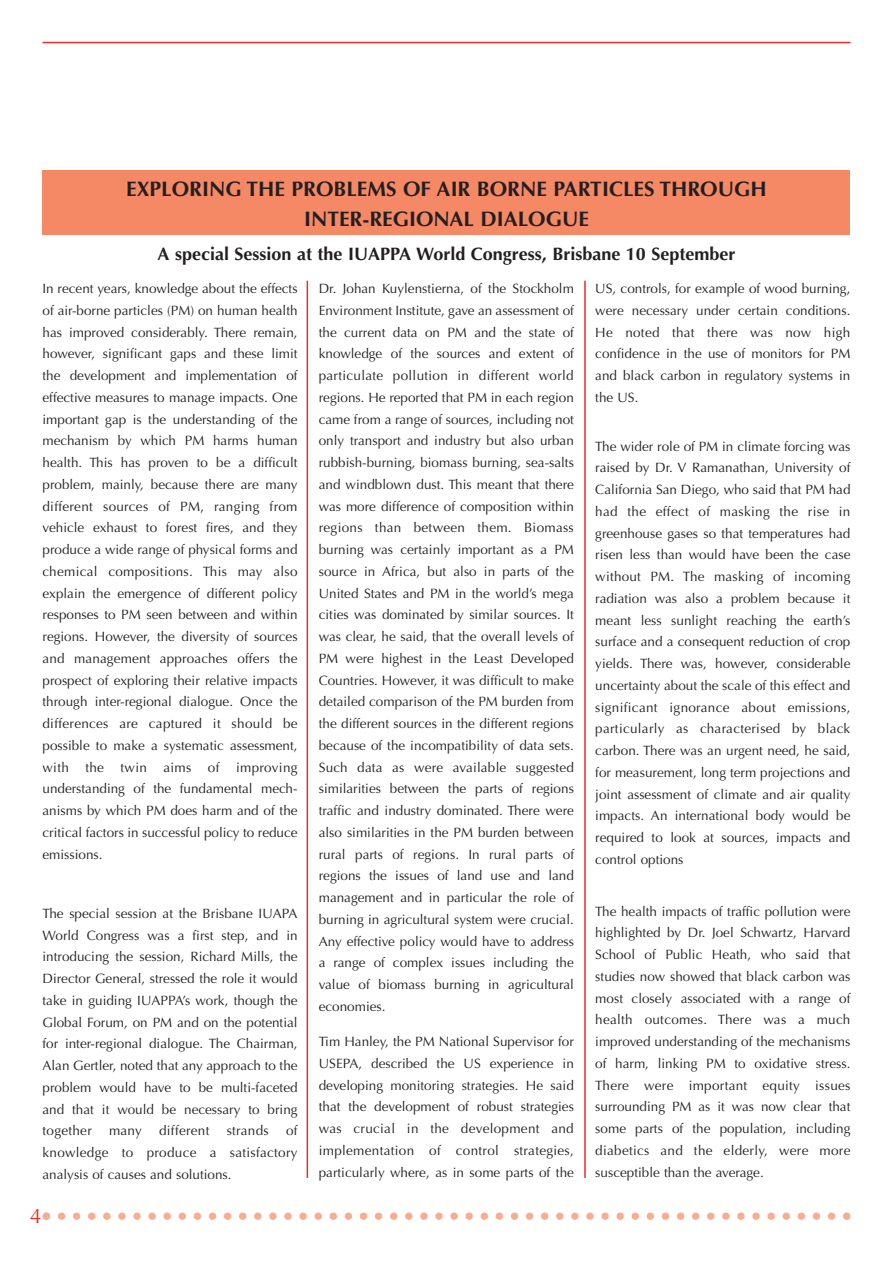
<style>
.page{position:relative;width:893px;height:1263px;background:#fff}
.page>*{position:absolute;margin:0;border:0;box-sizing:border-box;transform-origin:0 0}
.t1{font:700 21px/30px "Optima";color:#231f20;text-align:center}
.t2{font:21px "Optima";color:#ee2e22}
.t3{font:700 18px "Optima";color:#231f20}
.t4{font:13.5px/21.8px "Optima";color:#231f20;text-align:justify}
.t5{font:13.5px "Optima";letter-spacing:.02em;color:#231f20}
</style>
<div class="page">
<div style="left:43px;top:170px;width:807px;height:64px;background:#f58966"></div>
<svg style="left:43px;top:1212px;width:807px;height:8px"></svg>
<hr style="left:307px;top:281px;width:1px;height:897px;background:#ee2e22">
<hr style="left:584px;top:281px;width:2px;height:897px;background:#ee2e22">
<hr style="left:43px;top:42px;width:807px;height:1px;background:#ee2e22">
<h1 class="t1" style="left:126px;top:174px;width:642px">EXPLORING THE PROBLEMS OF AIR BORNE PARTICLES THROUGH<br>INTER-REGIONAL DIALOGUE</h1>
<h2 class="t3" style="left:158px;top:243px;width:579px">A special Session at the IUAPPA World Congress, Brisbane 10 September</h2>
<p class="t4" style="left:43px;top:278px;width:257px">In recent years, knowledge about the effects of air-borne particles (PM) on human health has improved considerably. There remain, however, significant gaps and these limit the development and implementation of effective measures to manage impacts. One important gap is the understanding of the mechanism by which PM harms human health. This has proven to be a difficult problem, mainly, because there are many different sources of PM, ranging from vehicle exhaust to forest fires, and they produce a wide range of physical forms and chemical compositions. This may also explain the emergence of different policy responses to PM seen between and within regions. However, the diversity of sources and management approaches offers the prospect of exploring their relative impacts through inter-regional dialogue. Once the differences are captured it should be possible to make a systematic assessment, with the twin aims of improving understanding of the fundamental mech&shy;anisms by which PM does harm and of the critical factors in successful policy to reduce emissions.</p>
<p class="t4" style="left:43px;top:903px;width:257px">The special session at the Brisbane IUAPA World Congress was a first step, and in introducing the session, Richard Mills, the Director General, stressed the role it would take in guiding IUAPPA’s work, though the Global Forum, on PM and on the potential for inter-regional dialogue. The Chairman, Alan Gertler, noted that any approach to the problem would have to be multi-faceted and that it would be necessary to bring together</p>
<p class="t4" style="left:43px;top:1120px;width:257px;text-indent:243px">of knowledge to produce a satisfactory analysis of causes and solutions.</p>
<p class="t4" style="left:109px;top:1120px;width:34px">many</p>
<p class="t5" style="left:159px;top:1123px;width:52px">different</p>
<p class="t5" style="left:227px;top:1123px;width:44px">strands</p>
<h1 class="t2" style="left:30px;top:1203px;width:13px">4</h1>
<p class="t4" style="left:319px;top:278px;width:257px">Dr. Johan Kuylenstierna, of the Stockholm Environment Institute, gave an assessment of the current data on PM and the state of knowledge of the sources and extent of particulate pollution in different world regions. He reported that PM in each region came from a range of sources, including not only transport and industry but also urban rubbish-burning, biomass burning, sea-salts and windblown dust. This meant that there was more difference of composition within regions than between them. Biomass burning was certainly important as a PM source in Africa, but also in parts of the United States and PM in the world’s mega cities was dominated by similar sources. It was clear, he said, that the overall levels of PM were highest in the Least Developed Countries. However, it was difficult to make detailed comparison of the PM burden from the different sources in the different regions because of the incompatibility of data sets.<br>Such data as were available suggested similarities between the parts of regions traffic and industry dominated. There were also similarities in the PM burden between rural parts of regions. In rural parts of regions the issues of land use and land management and in particular the role of burning in agricultural system were crucial.<br>Any effective policy would have to address a range of complex issues including the value of biomass burning in agricultural economies.</p>
<p class="t4" style="left:319px;top:1031px;width:257px">Tim Hanley, the PM National Supervisor for USEPA, described the US experience in developing monitoring strategies. He said that the development of robust strategies was crucial in the development and implementation of control strategies, particularly where, as in some parts of the</p>
<p class="t4" style="left:595px;top:278px;width:257px">US, controls, for example of wood burning, were necessary under certain conditions.<br>He noted that there was now high confidence in the use of monitors for PM and black carbon in regulatory systems in the US.</p>
<p class="t4" style="left:595px;top:435px;width:257px">The wider role of PM in climate forcing was raised by Dr. V Ramanathan, University of California San Diego, who said that PM had had the effect of masking the rise in greenhouse gases so that temperatures had risen less than would have been the case without PM. The masking of incoming radiation was also a problem because it meant less sunlight reaching the earth’s surface and a consequent reduction of crop yields. There was, however, considerable uncertainty about the scale of this effect and significant ignorance about emissions, particularly as characterised by black carbon. There was an urgent need, he said, for measurement, long term projections and joint assessment of climate and air quality impacts. An international body would be required to look at sources, impacts and control options</p>
<p class="t4" style="left:595px;top:900px;width:257px">The health impacts of traffic pollution were highlighted by Dr. Joel Schwartz, Harvard School of Public Heath, who said that studies now showed that black carbon was most closely associated with a range of health outcomes. There was a much improved understanding of the mechanisms of harm, linking PM to oxidative stress.<br>There were important equity issues surrounding PM as it was now clear that some parts of the population, including diabetics and the elderly, were more susceptible than the average.</p>
</div>
